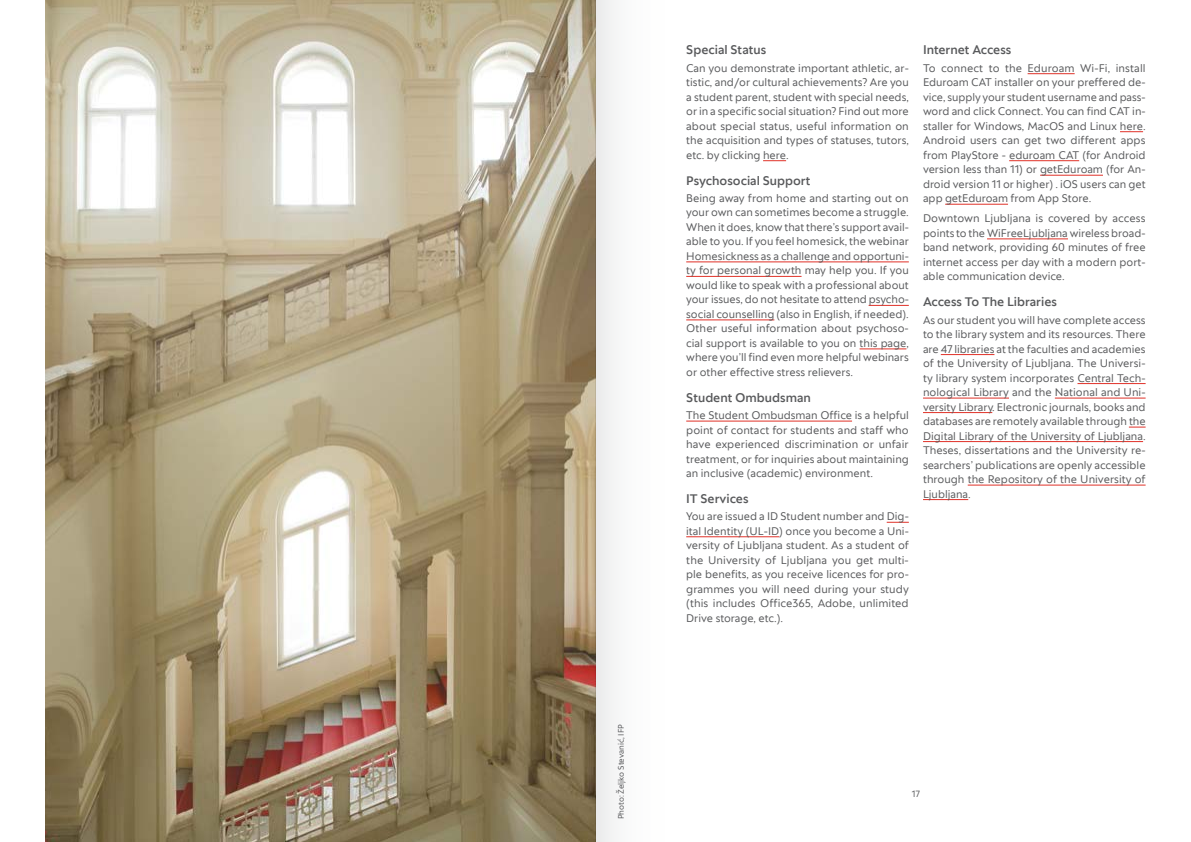
<style>
.page{position:relative;width:1191px;height:842px;background:#fff}
.page>*{position:absolute;margin:0;border:0;box-sizing:border-box;transform-origin:0 0}
.t1{font:500 12.5px "Univerza Sans";color:#58595b}
.t2{font:11px/14.5px "Univerza Sans";color:#58595b;text-align:justify}
.t3{font:9px "Univerza Sans";color:#58595b}
.t4{font:8px "Univerza Sans";color:#58595b}
</style>
<div class="page">
<img style="left:45px;top:0;width:550px;height:842px">
<svg style="left:763px;top:160px;width:23px;height:1px"></svg>
<hr style="left:686px;top:262px;width:223px;height:1px;background:#e03128">
<hr style="left:686px;top:276px;width:115px;height:1px;background:#e03128">
<hr style="left:868px;top:305px;width:41px;height:1px;background:#e03128">
<hr style="left:686px;top:320px;width:88px;height:1px;background:#e03128">
<hr style="left:859px;top:349px;width:47px;height:1px;background:#e03128">
<hr style="left:686px;top:421px;width:166px;height:1px;background:#e03128">
<svg style="left:886px;top:522px;width:23px;height:1px"></svg>
<hr style="left:686px;top:536px;width:93px;height:1px;background:#e03128">
<hr style="left:1027px;top:73px;width:47px;height:1px;background:#e03128">
<svg style="left:1120px;top:131px;width:23px;height:1px"></svg>
<hr style="left:1009px;top:160px;width:70px;height:1px;background:#e03128">
<hr style="left:1040px;top:175px;width:63px;height:1px;background:#e03128">
<hr style="left:945px;top:204px;width:63px;height:1px;background:#e03128">
<hr style="left:987px;top:239px;width:81px;height:1px;background:#e03128">
<hr style="left:940px;top:354px;width:54px;height:1px;background:#e03128">
<hr style="left:1077px;top:383px;width:68px;height:1px;background:#e03128">
<hr style="left:923px;top:398px;width:86px;height:1px;background:#e03128">
<hr style="left:1054px;top:398px;width:91px;height:1px;background:#e03128">
<hr style="left:923px;top:412px;width:69px;height:1px;background:#e03128">
<svg style="left:1128px;top:427px;width:17px;height:1px"></svg>
<hr style="left:923px;top:441px;width:220px;height:1px;background:#e03128">
<hr style="left:967px;top:485px;width:178px;height:1px;background:#e03128">
<hr style="left:923px;top:499px;width:45px;height:1px;background:#e03128">
<div style="left:595px;top:0;width:100px;height:842px;background:linear-gradient(to right,#f1f1f1,#fff)"></div>
<p class="t4" style="left:615px;top:819px;width:97px;rotate:-90deg">Photo: Željko Stevanić, IFP</p>
<p class="t1" style="left:686px;top:41px;width:81px">Special Status</p>
<p class="t2" style="left:686px;top:60px;width:224px">Can you demonstrate important athletic, ar&shy;tistic, and/or cultural achievements? Are you a student parent, student with special needs, or in a specific social situation? Find out more about special status, useful information on the acquisition and types of statuses, tutors, etc. by clicking here.</p>
<p class="t1" style="left:686px;top:171px;width:126px">Psychosocial Support</p>
<p class="t2" style="left:686px;top:190px;width:224px">Being away from home and starting out on your own can sometimes become a struggle.<br>When it does, know that there’s support avail&shy;able to you. If you feel homesick, the webinar Homesickness as a challenge and opportuni&shy;ty for personal growth may help you. If you would like to speak with a professional about your issues, do not hesitate to attend psycho&shy;social counselling (also in English, if needed).<br>Other useful information about psychoso&shy;cial support is available to you on this page, where you’ll find even more helpful webinars or other effective stress relievers.</p>
<p class="t1" style="left:686px;top:388px;width:126px">Student Ombudsman</p>
<p class="t2" style="left:686px;top:407px;width:224px">The Student Ombudsman Office is a helpful point of contact for students and staff who have experienced discrimination or unfair treatment, or for inquiries about maintaining an inclusive (academic) environment.</p>
<p class="t1" style="left:686px;top:489px;width:64px">IT Services</p>
<p class="t2" style="left:686px;top:509px;width:224px">You are issued a ID Student number and Dig&shy;ital Identity (UL-ID) once you become a Uni&shy;versity of Ljubljana student. As a student of the University of Ljubljana you get multi&shy;ple benefits, as you receive licences for pro&shy;grammes you will need during your study (this includes Office365, Adobe, unlimited Drive storage, etc.).</p>
<p class="t1" style="left:923px;top:41px;width:90px">Internet Access</p>
<p class="t2" style="left:923px;top:60px;width:224px">To connect to the Eduroam Wi-Fi, install Eduroam CAT installer on your preffered de&shy;vice, supply your student username and pass&shy;word and click Connect. You can find CAT in&shy;staller for Windows, MacOS and Linux here.<br>Android users can get two different apps from PlayStore - eduroam CAT (for Android version less than 11) or getEduroam (for An&shy;droid version 11 or higher) . iOS users can get app getEduroam from App Store.</p>
<p class="t2" style="left:923px;top:211px;width:224px">Downtown Ljubljana is covered by access points to the WiFreeLjubljana wireless broad&shy;band network, providing 60 minutes of free internet access per day with a modern port&shy;able communication device.</p>
<p class="t1" style="left:923px;top:293px;width:135px">Access To The Libraries</p>
<p class="t2" style="left:923px;top:312px;width:224px">As our student you will have complete access to the library system and its resources. There are 47 libraries at the faculties and academies of the University of Ljubljana. The Universi&shy;ty library system incorporates Central Tech&shy;nological Library and the National and Uni&shy;versity Library. Electronic journals, books and databases are remotely available through the Digital Library of the University of Ljubljana.<br>Theses, dissertations and the University re&shy;searchers’ publications are openly accessible through the Repository of the University of Ljubljana.</p>
<p class="t3" style="left:912px;top:787px;width:9px">17</p>
</div>
